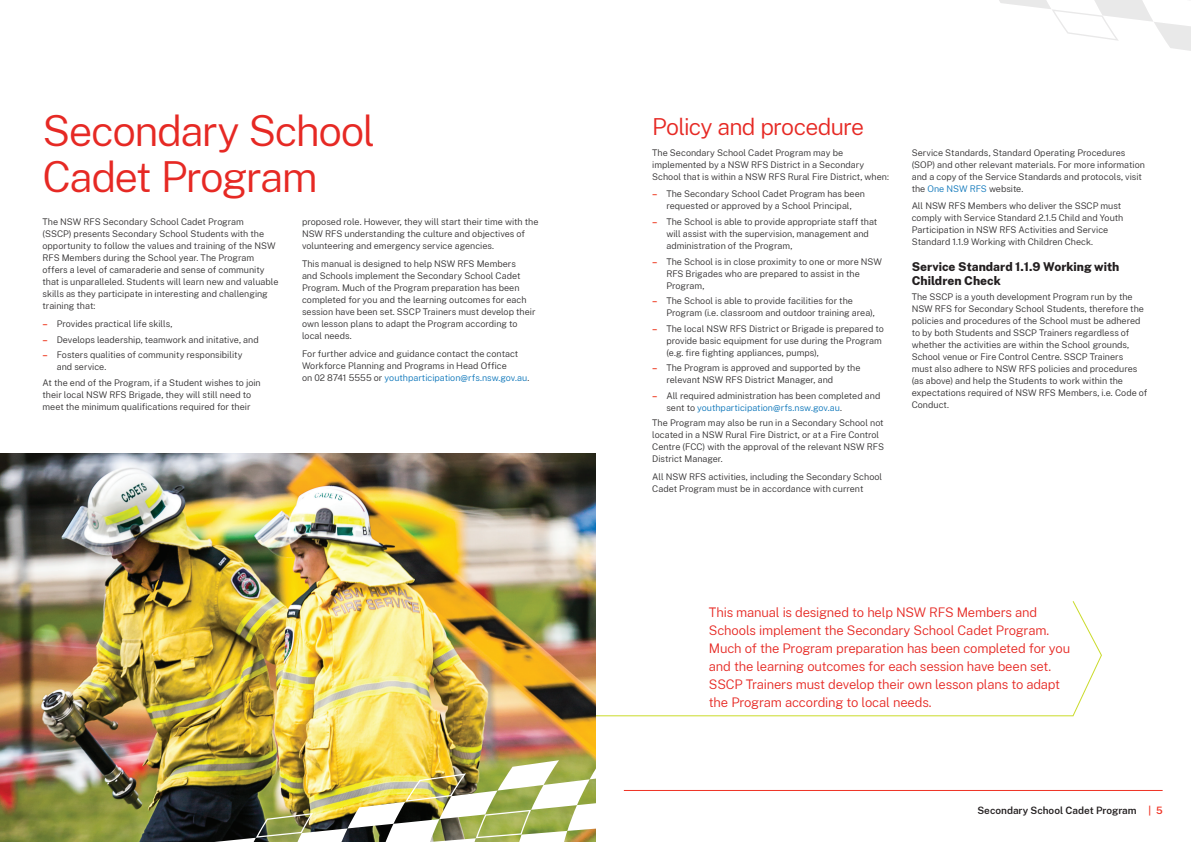
<style>
.page{position:relative;width:1191px;height:842px;background:#fff}
.page>*{position:absolute;margin:0;border:0;box-sizing:border-box;transform-origin:0 0}
.t1{font:300 42px/46px "Public Sans";letter-spacing:-.035em;color:#e62924}
.t2{font:300 23px "Public Sans";letter-spacing:-.03em;color:#e62924}
.t3{font:300 13px/18px "Public Sans";letter-spacing:-.015em;color:#e62924}
.t4{font:800 12px/14px "Public Sans";color:#231f20}
.t5{font:600 10px "Public Sans";color:#231f20}
.t6{font:300 9px/12px "Public Sans";color:#312f30}
.s1{font-weight:700;color:#ef4129}
.s2{color:#0c76ba}
.s3{color:#ef3122}
</style>
<div class="page">
<svg style="left:595px;top:600px;width:507px;height:117px"></svg>
<img style="left:0;top:454px;width:595px;height:388px">
<img style="left:203px;top:747px;width:392px;height:95px">
<hr style="left:624px;top:790px;width:538px;height:1px;background:#ef3122">
<svg style="left:999px;top:0;width:192px;height:51px"></svg>
<h1 class="t1" style="left:43px;top:106px;width:334px">Secondary School<br>Cadet Program</h1>
<h2 class="t2" style="left:652px;top:111px;width:213px">Policy and procedure</h2>
<p class="t6" style="left:652px;top:146px;width:238px">The Secondary School Cadet Program may be implemented by a NSW RFS District in a Secondary<br>School that is within a NSW RFS Rural Fire District, when:</p>
<p class="t6" style="left:652px;top:188px;width:214px;text-align:center"><span class="s1">–</span> The Secondary School Cadet Program has been requested or approved by a School Principal,</p>
<p class="t6" style="left:666px;top:215px;width:212px;text-indent:-14px"><span class="s1">–</span> The School is able to provide appropriate staff that will assist with the supervision, management and administration of the Program,</p>
<p class="t6" style="left:666px;top:255px;width:217px;text-indent:-14px"><span class="s1">–</span> The School is in close proximity to one or more NSW<br>RFS Brigades who are prepared to assist in the<br>Program,</p>
<p class="t6" style="left:666px;top:294px;width:210px;text-indent:-14px"><span class="s1">–</span> The School is able to provide facilities for the<br>Program (i.e. classroom and outdoor training area),</p>
<p class="t6" style="left:666px;top:322px;width:219px;text-indent:-14px"><span class="s1">–</span> The local NSW RFS District or Brigade is prepared to provide basic equipment for use during the Program (e.g. fire fighting appliances, pumps),</p>
<p class="t6" style="left:666px;top:361px;width:196px;text-indent:-14px"><span class="s1">–</span> The Program is approved and supported by the relevant NSW RFS District Manager, and</p>
<p class="t6" style="left:666px;top:389px;width:215px;text-indent:-14px"><span class="s1">–</span> All required administration has been completed and sent to <span class="s2">youthparticipation@rfs.nsw.gov.au</span>.</p>
<p class="t6" style="left:652px;top:417px;width:233px">The Program may also be run in a Secondary School not located in a NSW Rural Fire District, or at a Fire Control Centre (FCC) with the approval of the relevant NSW RFS District Manager.</p>
<p class="t6" style="left:652px;top:470px;width:231px">All NSW RFS activities, including the Secondary School<br>Cadet Program must be in accordance with current</p>
<p class="t6" style="left:302px;top:216px;width:238px">proposed role. However, they will start their time with the<br>NSW RFS understanding the culture and objectives of volunteering and emergency service agencies.</p>
<p class="t6" style="left:302px;top:257px;width:235px">This manual is designed to help NSW RFS Members<br>and Schools implement the Secondary School Cadet Program. Much of the Program preparation has been completed for you and the learning outcomes for each session have been set. SSCP Trainers must develop their own lesson plans to adapt the Program according to local needs.</p>
<p class="t6" style="left:302px;top:347px;width:229px">For further advice and guidance contact the contact<br>Workforce Planning and Programs in Head Office<br>on 02 8741 5555 or <span class="s2">youthparticipation@rfs.nsw.gov.au</span>.</p>
<p class="t6" style="left:43px;top:216px;width:237px">The NSW RFS Secondary School Cadet Program<br>(SSCP) presents Secondary School Students with the opportunity to follow the values and training of the NSW RFS Members during the School year. The Program offers a level of camaraderie and sense of community that is unparalleled. Students will learn new and valuable skills as they participate in interesting and challenging training that:</p>
<p class="t6" style="left:43px;top:317px;width:132px"><span class="s1">–</span> Provides practical life skills,</p>
<p class="t6" style="left:43px;top:333px;width:218px"><span class="s1">–</span> Develops leadership, teamwork and initative, and</p>
<p class="t6" style="left:57px;top:348px;width:187px;text-indent:-14px"><span class="s1">–</span> Fosters qualities of community responsibility and service.</p>
<p class="t6" style="left:43px;top:376px;width:220px">At the end of the Program, if a Student wishes to join their local NSW RFS Brigade, they will still need to meet the minimum qualifications required for their</p>
<p class="t6" style="left:911px;top:146px;width:235px">Service Standards, Standard Operating Procedures (SOP) and other relevant materials. For more information and a copy of the Service Standards and protocols, visit the <span class="s2">One NSW RFS</span> website.</p>
<p class="t6" style="left:911px;top:200px;width:213px">All NSW RFS Members who deliver the SSCP must comply with Service Standard 2.1.5 Child and Youth Participation in NSW RFS Activities and Service Standard 1.1.9 Working with Children Check.</p>
<h3 class="t4" style="left:911px;top:258px;width:209px">Service Standard 1.1.9 Working with<br>Children Check</h3>
<p class="t6" style="left:911px;top:290px;width:237px">The SSCP is a youth development Program run by the NSW RFS for Secondary School Students, therefore the policies and procedures of the School must be adhered to by both Students and SSCP Trainers regardless of whether the activities are within the School grounds, School venue or Fire Control Centre. SSCP Trainers<br>must also adhere to NSW RFS policies and procedures (as above) and help the Students to work within the expectations required of NSW RFS Members, i.e. Code of Conduct.</p>
<p class="t3" style="left:709px;top:602px;width:363px">This manual is designed to help NSW RFS Members and Schools implement the Secondary School Cadet Program.<br>Much of the Program preparation has been completed for you and the learning outcomes for each session have been set.<br>SSCP Trainers must develop their own lesson plans to adapt the Program according to local needs.</p>
<p class="t5" style="left:977px;top:803px;width:187px">Secondary School Cadet Program <span class="s3">| 5</span></p>
</div>
